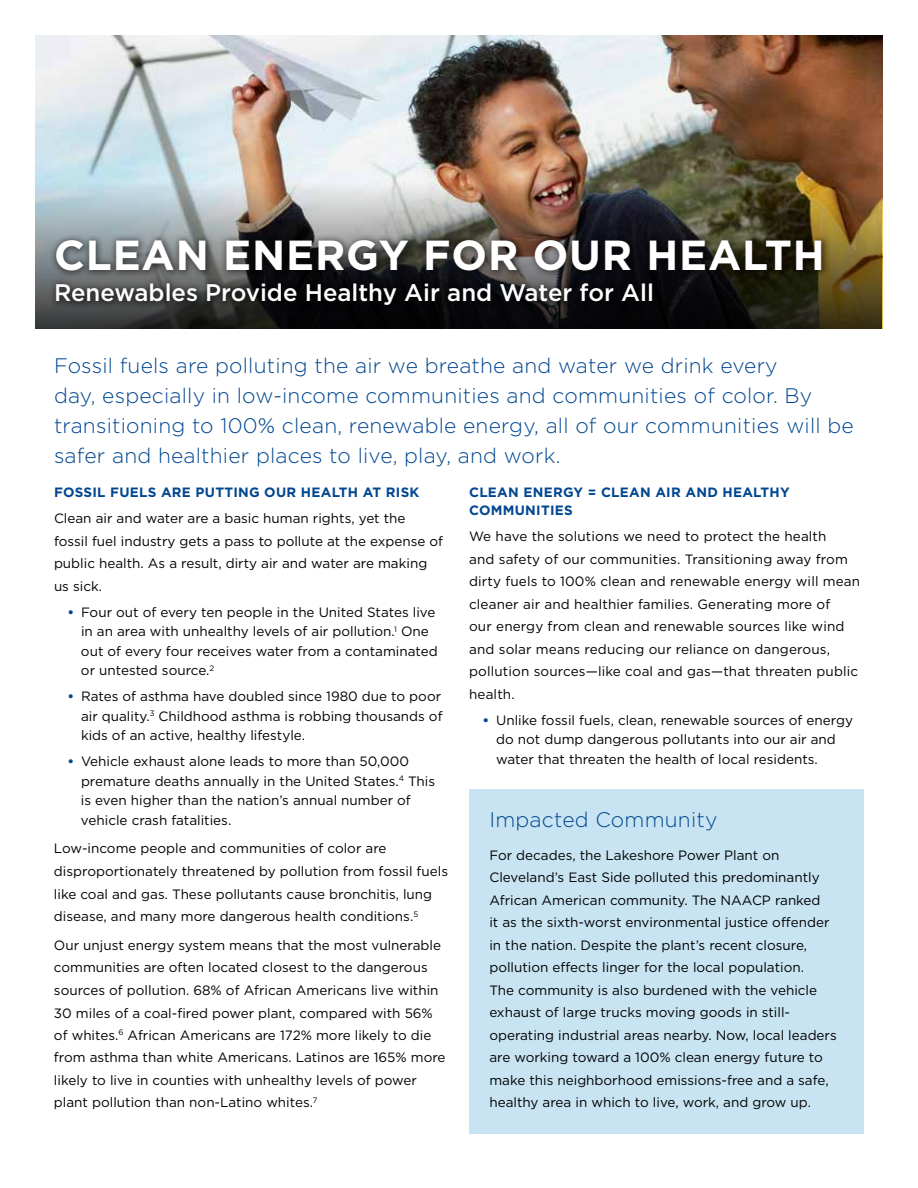
<style>
.page{position:relative;width:918px;height:1188px;background:#fff}
.page>*{position:absolute;margin:0;border:0;box-sizing:border-box;transform-origin:0 0}
.t1{font:700 42px "Gotham";letter-spacing:.02em;color:#fff}
.t2{font:500 24px "Gotham";color:#fff}
.t3{font:300 21px/30px "Gotham";letter-spacing:.01em;color:#004690}
.t4{font:13.5px/22.5px "Gotham";color:#000}
.t5{font:700 13.5px/18px "Gotham";letter-spacing:.02em;color:#004690}
.s1{font-weight:700;color:#004690}
</style>
<div class="page">
<img style="left:36px;top:36px;width:846px;height:146px">
<img style="left:36px;top:182px;width:846px;height:146px">
<div style="left:49px;top:233px;width:782px;height:81px;background:#000;opacity:.5"></div>
<div style="left:469px;top:789px;width:395px;height:345px;background:#c8e4f2"></div>
<h1 class="t1" style="left:54px;top:231px;width:772px">CLEAN ENERGY FOR OUR HEALTH</h1>
<h2 class="t2" style="left:54px;top:279px;width:601px">Renewables Provide Healthy Air and Water for All</h2>
<p class="t3" style="left:54px;top:350px;width:801px">Fossil fuels are polluting the air we breathe and water we drink every<br>day, especially in low-income communities and communities of color. By transitioning to 100% clean, renewable energy, all of our communities will be safer and healthier places to live, play, and work.</p>
<p class="t5" style="left:54px;top:483px;width:367px">FOSSIL FUELS ARE PUTTING OUR HEALTH AT RISK</p>
<p class="t4" style="left:54px;top:507px;width:391px">Clean air and water are a basic human rights, yet the<br>fossil fuel industry gets a pass to pollute at the expense of public health. As a result, dirty air and water are making us sick.</p>
<p class="t4" style="left:81px;top:602px;width:358px;line-height:19.5px;text-indent:-13px"><span class="s1">•</span> Four out of every ten people in the United States live in an area with unhealthy levels of air pollution.<sup>1</sup> One out of every four receives water from a contaminated or untested source.<sup>2</sup></p>
<p class="t4" style="left:81px;top:686px;width:363px;line-height:19.5px;text-align:justify;text-indent:-13px"><span class="s1">•</span> Rates of asthma have doubled since 1980 due to poor air quality.<sup>3</sup> Childhood asthma is robbing thousands of kids of an active, healthy lifestyle.</p>
<p class="t4" style="left:81px;top:751px;width:356px;line-height:19.5px;text-indent:-13px"><span class="s1">•</span> Vehicle exhaust alone leads to more than 50,000 premature deaths annually in the United States.<sup>4</sup> This is even higher than the nation’s annual number of vehicle crash fatalities.</p>
<p class="t4" style="left:54px;top:837px;width:396px">Low-income people and communities of color are disproportionately threatened by pollution from fossil fuels like coal and gas. These pollutants cause bronchitis, lung disease, and many more dangerous health conditions.<sup>5</sup></p>
<p class="t4" style="left:54px;top:934px;width:393px">Our unjust energy system means that the most vulnerable communities are often located closest to the dangerous sources of pollution. 68% of African Americans live within 30 miles of a coal-fired power plant, compared with 56% of whites.<sup>6</sup> African Americans are 172% more likely to die from asthma than white Americans. Latinos are 165% more likely to live in counties with unhealthy levels of power plant pollution than non-Latino whites.<sup>7</sup></p>
<p class="t5" style="left:469px;top:483px;width:322px">CLEAN ENERGY = CLEAN AIR AND HEALTHY<br>COMMUNITIES</p>
<p class="t4" style="left:469px;top:525px;width:393px">We have the solutions we need to protect the health<br>and safety of our communities. Transitioning away from dirty fuels to 100% clean and renewable energy will mean cleaner air and healthier families. Generating more of<br>our energy from clean and renewable sources like wind and solar means reducing our reliance on dangerous, pollution sources—like coal and gas—that threaten public health.</p>
<p class="t4" style="left:496px;top:710px;width:358px;line-height:19.5px;text-indent:-14px"><span class="s1">•</span> Unlike fossil fuels, clean, renewable sources of energy do not dump dangerous pollutants into our air and water that threaten the health of local residents.</p>
<h3 class="t3" style="left:489px;top:805px;width:230px">Impacted Community</h3>
<p class="t4" style="left:489px;top:844px;width:349px">For decades, the Lakeshore Power Plant on Cleveland’s East Side polluted this predominantly African American community. The NAACP ranked<br>it as the sixth-worst environmental justice offender in the nation. Despite the plant’s recent closure, pollution effects linger for the local population.<br>The community is also burdened with the vehicle exhaust of large trucks moving goods in still&shy;operating industrial areas nearby. Now, local leaders are working toward a 100% clean energy future to make this neighborhood emissions-free and a safe, healthy area in which to live, work, and grow up.</p>
</div>
